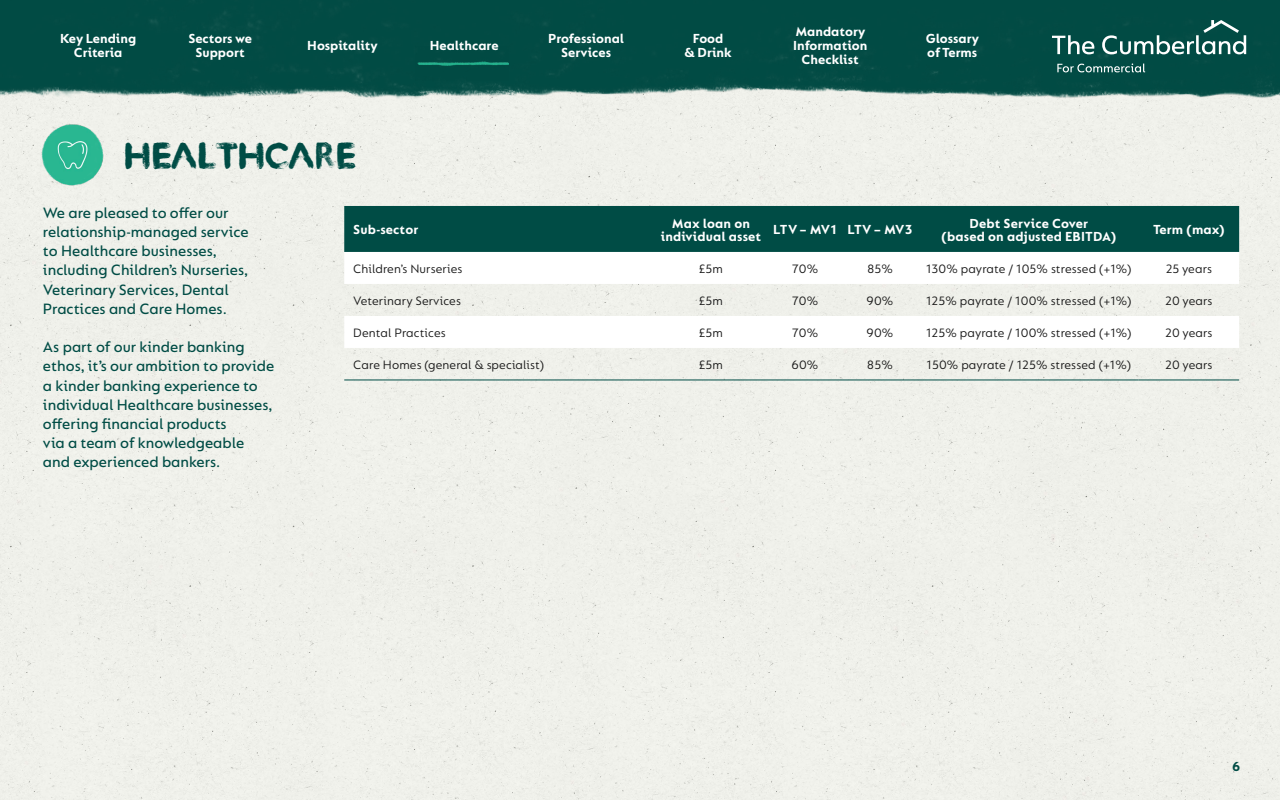
<style>
.page{position:relative;width:1280px;height:800px;background:#fff}
.page>*{position:absolute;margin:0;border:0;box-sizing:border-box;transform-origin:0 0}
.t1{font:37.8px "Kind Type";color:#004c45}
.t2{font:500 16px/19.2px "FS Lucas";color:#004c45}
.t3{font:700 14px/14px "FS Lucas";color:#fff;text-align:center}
.t4{font:700 14px "FS Lucas";letter-spacing:-.02em;color:#fff}
.t5{font:700 14px "FS Lucas";color:#004c45}
.t6{font:13px "FS Lucas";letter-spacing:.01em;color:#1a1a1a}
</style>
<div class="page">
<div style="left:0;top:142px;width:1280px;height:658px;background:#eff0ea"></div>
<img style="left:0;top:0;width:1280px;height:142px">
<svg style="left:1052px;top:35px;width:42px;height:19px"></svg>
<svg style="left:1102px;top:20px;width:144px;height:34px;background:#346e69"></svg>
<svg style="left:1057px;top:63px;width:88px;height:9px"></svg>
<img style="left:40px;top:121px;width:66px;height:66px">
<div style="left:344px;top:206px;width:895px;height:46px;background:#004c45"></div>
<svg style="left:344px;top:252px;width:895px;height:96px"></svg>
<hr style="left:344px;top:380px;width:309px;height:1px;background:#004c45">
<hr style="left:653px;top:380px;width:116px;height:1px;background:#004c45">
<hr style="left:769px;top:380px;width:72px;height:1px;background:#004c45">
<hr style="left:841px;top:380px;width:78px;height:1px;background:#004c45">
<hr style="left:919px;top:380px;width:220px;height:1px;background:#004c45">
<hr style="left:1139px;top:380px;width:100px;height:1px;background:#004c45">
<img style="left:416px;top:46px;width:92px;height:34px">
<p class="t3" style="left:60px;top:32px;width:78px">Key Lending<br>Criteria</p>
<p class="t3" style="left:188px;top:32px;width:65px">Sectors we<br>Support</p>
<p class="t3" style="left:307px;top:39px;width:72px">Hospitality</p>
<p class="t3" style="left:430px;top:39px;width:70px">Healthcare</p>
<p class="t3" style="left:548px;top:32px;width:77px">Professional<br>Services</p>
<p class="t3" style="left:685px;top:32px;width:49px">Food<br>&amp; Drink</p>
<p class="t3" style="left:793px;top:25px;width:76px">Mandatory<br>Information<br>Checklist</p>
<p class="t3" style="left:926px;top:32px;width:55px;text-align:left">Glossary of Terms</p>
<h1 class="t1" style="left:123px;top:133px;width:233px">HEALTHCARE</h1>
<p class="t2" style="left:43px;top:203px;width:207px">We are pleased to offer our relationship-managed service to Healthcare businesses, including Children’s Nurseries,<br>Veterinary Services, Dental<br>Practices and Care Homes.</p>
<p class="t2" style="left:43px;top:337px;width:233px">As part of our kinder banking ethos, it’s our ambition to provide a kinder banking experience to individual Healthcare businesses, offering financial products<br>via a team of knowledgeable and experienced bankers.</p>
<p class="t3" style="left:353px;top:222px;width:66px">Sub-sector</p>
<p class="t3" style="left:661px;top:216px;width:102px;line-height:13px">Max loan on individual asset</p>
<p class="t4" style="left:773px;top:222px;width:141px">LTV – MV1 LTV – MV3</p>
<p class="t3" style="left:941px;top:216px;width:176px;line-height:13px">Debt Service Cover<br>(based on adjusted EBITDA)</p>
<p class="t3" style="left:1153px;top:222px;width:73px">Term (max)</p>
<p class="t6" style="left:353px;top:261px;width:111px">Children’s Nurseries</p>
<p class="t6" style="left:699px;top:261px;width:26px">£5m</p>
<p class="t6" style="left:792px;top:261px;width:28px">70%</p>
<p class="t6" style="left:867px;top:261px;width:27px">85%</p>
<p class="t6" style="left:926px;top:261px;width:207px">130% payrate / 105% stressed (+1%)</p>
<p class="t6" style="left:1166px;top:261px;width:48px">25 years</p>
<p class="t6" style="left:353px;top:293px;width:109px">Veterinary Services</p>
<p class="t6" style="left:699px;top:293px;width:26px">£5m</p>
<p class="t6" style="left:792px;top:293px;width:28px">70%</p>
<p class="t6" style="left:867px;top:293px;width:28px">90%</p>
<p class="t6" style="left:926px;top:293px;width:207px">125% payrate / 100% stressed (+1%)</p>
<p class="t6" style="left:1165px;top:293px;width:49px">20 years</p>
<p class="t6" style="left:353px;top:325px;width:94px">Dental Practices</p>
<p class="t6" style="left:699px;top:325px;width:26px">£5m</p>
<p class="t6" style="left:792px;top:325px;width:28px">70%</p>
<p class="t6" style="left:867px;top:325px;width:28px">90%</p>
<p class="t6" style="left:926px;top:325px;width:207px">125% payrate / 100% stressed (+1%)</p>
<p class="t6" style="left:1165px;top:325px;width:49px">20 years</p>
<p class="t6" style="left:353px;top:357px;width:192px">Care Homes (general &amp; specialist)</p>
<p class="t6" style="left:699px;top:357px;width:26px">£5m</p>
<p class="t6" style="left:792px;top:357px;width:28px">60%</p>
<p class="t6" style="left:867px;top:357px;width:27px">85%</p>
<p class="t6" style="left:927px;top:357px;width:206px">150% payrate / 125% stressed (+1%)</p>
<p class="t6" style="left:1165px;top:357px;width:49px">20 years</p>
<p class="t5" style="left:1232px;top:758px;width:10px">6</p>
</div>
